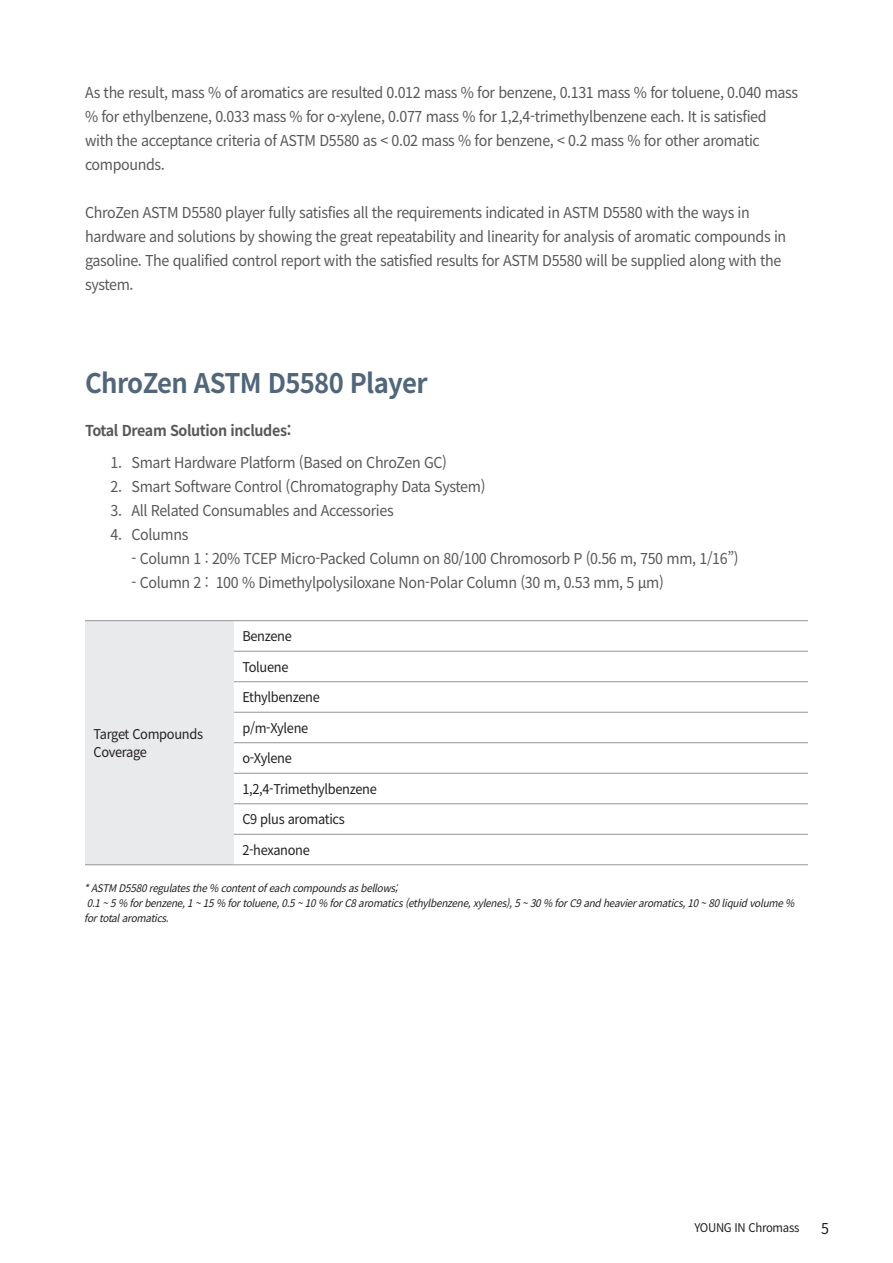
<style>
.page{position:relative;width:893px;height:1263px;background:#fff}
.page>*{position:absolute;margin:0;border:0;box-sizing:border-box;transform-origin:0 0}
.t1{font:700 27px "Noto Sans CJ Kkr";letter-spacing:-.025em;color:#51667a;scale:.95 1}
.t2{font:15px/24px "Noto Sans CJ Kkr";letter-spacing:-.025em;color:#57585a;scale:.95 1}
.t3{font:700 15px "Noto Sans CJ Kkr";letter-spacing:-.025em;color:#57585a;scale:.95 1}
.t4{font:15px "Noto Sans CJ Kkr";color:#231f20;scale:.95 1}
.t5{font:13.5px/18px "Noto Sans CJ Kkr";letter-spacing:-.025em;color:#231f20;scale:.95 1}
.t6{font:12px "Noto Sans CJ Kkr";letter-spacing:-.025em;color:#231f20;scale:.95 1}
.t7{font:italic 10.5px/15px "Noto Sans CJ Kkr";color:#231f20;scale:.95 1}
</style>
<div class="page">
<div style="left:85px;top:621px;width:149px;height:244px;background:#e9eaeb"></div>
<hr style="left:85px;top:620px;width:149px;height:1px;background:#939598">
<hr style="left:234px;top:620px;width:574px;height:1px;background:#939598">
<hr style="left:234px;top:651px;width:574px;height:1px;background:#939598">
<hr style="left:234px;top:681px;width:574px;height:1px;background:#939598">
<hr style="left:234px;top:712px;width:574px;height:1px;background:#939598">
<hr style="left:234px;top:742px;width:574px;height:1px;background:#939598">
<hr style="left:234px;top:773px;width:574px;height:1px;background:#939598">
<hr style="left:234px;top:803px;width:574px;height:1px;background:#939598">
<hr style="left:234px;top:834px;width:574px;height:1px;background:#939598">
<hr style="left:85px;top:864px;width:149px;height:1px;background:#939598">
<hr style="left:234px;top:864px;width:574px;height:1px;background:#939598">
<p class="t2" style="left:85px;top:81px;width:752px">As the result, mass % of aromatics are resulted 0.012 mass % for benzene, 0.131 mass % for toluene, 0.040 mass % for ethylbenzene, 0.033 mass % for o-xylene, 0.077 mass % for 1,2,4-trimethylbenzene each. It is satisfied with the acceptance criteria of ASTM D5580 as &lt; 0.02 mass % for benzene, &lt; 0.2 mass % for other aromatic compounds.</p>
<p class="t2" style="left:85px;top:201px;width:740px">ChroZen ASTM D5580 player fully satisfies all the requirements indicated in ASTM D5580 with the ways in hardware and solutions by showing the great repeatability and linearity for analysis of aromatic compounds in gasoline. The qualified control report with the satisfied results for ASTM D5580 will be supplied along with the system.</p>
<h1 class="t1" style="left:85px;top:368px;width:362px">ChroZen ASTM D5580 Player</h1>
<p class="t3" style="left:85px;top:422px;width:219px">Total Dream Solution includes:</p>
<p class="t2" style="left:111px;top:451px;width:356px">1. Smart Hardware Platform (Based on ChroZen GC)</p>
<p class="t2" style="left:111px;top:475px;width:396px">2. Smart Software Control (Chromatography Data System)</p>
<p class="t2" style="left:111px;top:499px;width:299px">3. All Related Consumables and Accessories</p>
<p class="t2" style="left:111px;top:523px;width:83px">4. Columns</p>
<p class="t2" style="left:132px;top:547px;width:640px">- Column 1 : 20% TCEP Micro-Packed Column on 80/100 Chromosorb P (0.56 m, 750 mm, 1/16”)</p>
<p class="t2" style="left:132px;top:571px;width:562px">- Column 2 : 100 % Dimethylpolysiloxane Non-Polar Column (30 m, 0.53 mm, 5 μm)</p>
<p class="t5" style="left:94px;top:725px;width:117px">Target Compounds<br>Coverage</p>
<p class="t5" style="left:242px;top:627px;width:54px">Benzene</p>
<p class="t5" style="left:242px;top:658px;width:50px">Toluene</p>
<p class="t5" style="left:242px;top:688px;width:83px">Ethylbenzene</p>
<p class="t5" style="left:242px;top:719px;width:71px">p/m-Xylene</p>
<p class="t5" style="left:242px;top:749px;width:54px">o-Xylene</p>
<p class="t5" style="left:242px;top:780px;width:143px">1,2,4-Trimethylbenzene</p>
<p class="t5" style="left:242px;top:810px;width:109px">C9 plus aromatics</p>
<p class="t5" style="left:242px;top:841px;width:73px">2-hexanone</p>
<p class="t7" style="left:84px;top:881px;width:756px">*ASTMD5580regulatesthe%contentofeachcompoundsasbellows;<br>0.1~5%forbenzene,1~15%fortoluene,0.5~10%forC8aromatics(ethylbenzene,xylenes),5~30%forC9andheavieraromatics,10~80liquidvolume% fortotalaromatics.</p>
<p class="t6" style="left:694px;top:1221px;width:112px">YOUNG IN Chromass</p>
<p class="t4" style="left:821px;top:1220px;width:10px">5</p>
</div>
